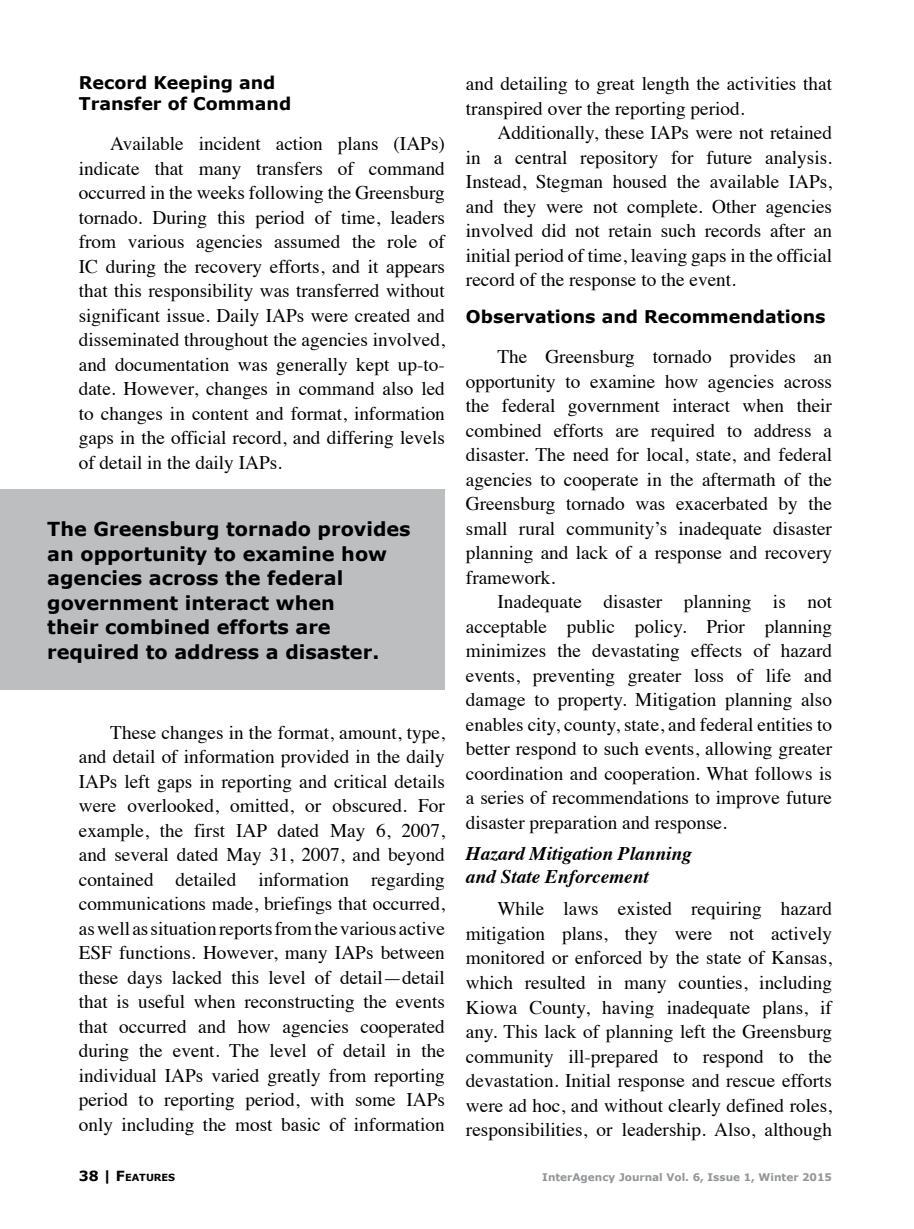
<style>
.page{position:relative;width:914px;height:1229px;background:#fff}
.page>*{position:absolute;margin:0;border:0;box-sizing:border-box;transform-origin:0 0}
.t1{font:19.25px/24.5px "Times";color:#000;text-align:justify}
.t2{font:700 19.25px/24.5px "Verdana";color:#000}
.t3{font:italic 700 19.25px/23.1px "Times";color:#000}
.t4{font:700 17.5px/21px "Verdana";color:#000}
.t5{font:700 10.5px "Verdana";color:#939598}
.t6{font:700 9.8px "Verdana";color:#000}
.s1{font-size:14px}
</style>
<div class="page">
<div style="left:0;top:489px;width:445px;height:200px;background:#bcbec0"></div>
<p class="t4" style="left:79px;top:72px;width:214px">Record Keeping and<br>Transfer of Command</p>
<p class="t1" style="left:79px;top:130px;width:367px;text-indent:31px">Available incident action plans (IAPs) indicate that many transfers of command occurred in the weeks following the Greensburg tornado. During this period of time, leaders from various agencies assumed the role of IC during the recovery efforts, and it appears that this responsibility was transferred without significant issue. Daily IAPs were created and disseminated throughout the agencies involved, and documentation was generally kept up-to&shy;date. However, changes in command also led to changes in content and format, information gaps in the official record, and differing levels of detail in the daily IAPs.</p>
<p class="t2" style="left:47px;top:516px;width:365px">The Greensburg tornado provides an opportunity to examine how agencies across the federal government interact when<br>their combined efforts are required to address a disaster.</p>
<p class="t1" style="left:79px;top:718px;width:367px;text-indent:31px">These changes in the format, amount, type, and detail of information provided in the daily IAPs left gaps in reporting and critical details were overlooked, omitted, or obscured. For example, the first IAP dated May 6, 2007, and several dated May 31, 2007, and beyond contained detailed information regarding communications made, briefings that occurred, as well as situation reports from the various active ESF functions. However, many IAPs between these days lacked this level of detail—detail that is useful when reconstructing the events that occurred and how agencies cooperated during the event. The level of detail in the individual IAPs varied greatly from reporting period to reporting period, with some IAPs only including the most basic of information</p>
<p class="t1" style="left:466px;top:70px;width:367px">and detailing to great length the activities that transpired over the reporting period.</p>
<p class="t1" style="left:466px;top:119px;width:367px;text-indent:31px">Additionally, these IAPs were not retained in a central repository for future analysis.<br>Instead, Stegman housed the available IAPs, and they were not complete. Other agencies involved did not retain such records after an initial period of time, leaving gaps in the official record of the response to the event.</p>
<p class="t4" style="left:466px;top:305px;width:361px">Observations and Recommendations</p>
<p class="t1" style="left:466px;top:343px;width:367px;text-indent:31px">The Greensburg tornado provides an opportunity to examine how agencies across the federal government interact when their combined efforts are required to address a disaster. The need for local, state, and federal agencies to cooperate in the aftermath of the Greensburg tornado was exacerbated by the small rural community’s inadequate disaster planning and lack of a response and recovery framework.</p>
<p class="t1" style="left:466px;top:588px;width:367px;text-indent:31px">Inadequate disaster planning is not acceptable public policy. Prior planning minimizes the devastating effects of hazard events, preventing greater loss of life and damage to property. Mitigation planning also enables city, county, state, and federal entities to better respond to such events, allowing greater coordination and cooperation. What follows is a series of recommendations to improve future disaster preparation and response.</p>
<p class="t3" style="left:466px;top:840px;width:227px">Hazard Mitigation Planning and State Enforcement</p>
<p class="t1" style="left:466px;top:895px;width:367px;text-indent:31px">While laws existed requiring hazard mitigation plans, they were not actively monitored or enforced by the state of Kansas, which resulted in many counties, including Kiowa County, having inadequate plans, if any. This lack of planning left the Greensburg community ill-prepared to respond to the devastation. Initial response and rescue efforts were ad hoc, and without clearly defined roles, responsibilities, or leadership. Also, although</p>
<p class="t6" style="left:79px;top:1171px;width:98px"><span class="s1">38 |</span> <span class="s1">F</span>EATURES</p>
<p class="t5" style="left:542px;top:1170px;width:291px">InterAgency Journal Vol. 6, Issue 1, Winter 2015</p>
</div>
